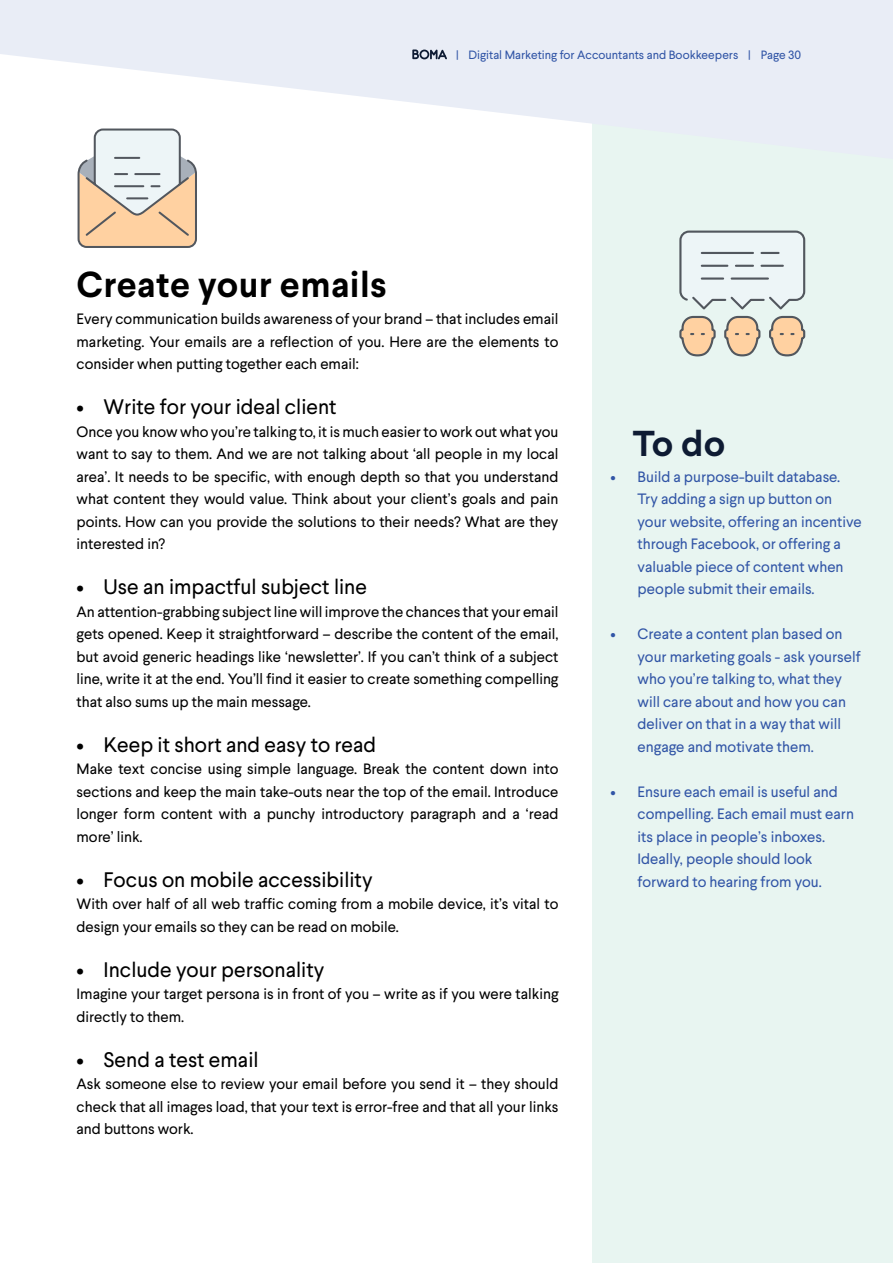
<style>
.page{position:relative;width:893px;height:1263px;background:#fff}
.page>*{position:absolute;margin:0;border:0;box-sizing:border-box;transform-origin:0 0}
.t1{font:700 36px "Larsseit";letter-spacing:.01em;color:#000}
.t2{font:700 36px "Larsseit";color:#0e1b33}
.t3{font:21px "Larsseit";color:#000}
.t4{font:15px/22.5px "Larsseit";color:#000;text-align:justify}
.t5{font:15px/22.5px "Larsseit";color:#3155a6}
.t6{font:12px "Larsseit";color:#3155a6}
</style>
<div class="page">
<div style="left:592px;top:0;width:301px;height:1263px;background:#e8f5f1"></div>
<svg style="left:0;top:0;width:592px;height:124px;fill:#e9edf6"></svg>
<svg style="left:77px;top:128px;width:120px;height:120px;background:#e3d4c3"></svg>
<svg style="left:679px;top:230px;width:127px;height:127px"></svg>
<svg style="left:412px;top:50px;width:35px;height:9px"></svg>
<p class="t6" style="left:456px;top:47px;width:347px">| Digital Marketing for Accountants and Bookkeepers | Page 30</p>
<h1 class="t1" style="left:77px;top:261px;width:312px">Create your emails</h1>
<p class="t4" style="left:77px;top:307px;width:483px">Every communication builds awareness of your brand – that includes email marketing. Your emails are a reflection of you. Here are the elements to consider when putting together each email:</p>
<h2 class="t3" style="left:77px;top:393px;width:262px">• Write for your ideal client</h2>
<p class="t4" style="left:77px;top:420px;width:483px">Once you know who you’re talking to, it is much easier to work out what you want to say to them. And we are not talking about ‘all people in my local area’. It needs to be specific, with enough depth so that you understand what content they would value. Think about your client’s goals and pain points. How can you provide the solutions to their needs? What are they interested in?</p>
<h2 class="t3" style="left:77px;top:573px;width:292px">• Use an impactful subject line</h2>
<p class="t4" style="left:77px;top:600px;width:483px">An attention-grabbing subject line will improve the chances that your email gets opened. Keep it straightforward – describe the content of the email, but avoid generic headings like ‘newsletter’. If you can’t think of a subject line, write it at the end. You’ll find it easier to create something compelling that also sums up the main message.</p>
<h2 class="t3" style="left:77px;top:731px;width:301px">• Keep it short and easy to read</h2>
<p class="t4" style="left:77px;top:757px;width:483px">Make text concise using simple language. Break the content down into sections and keep the main take-outs near the top of the email. Introduce longer form content with a punchy introductory paragraph and a ‘read more’ link.</p>
<h2 class="t3" style="left:77px;top:866px;width:298px">• Focus on mobile accessibility</h2>
<p class="t4" style="left:77px;top:892px;width:483px">With over half of all web traffic coming from a mobile device, it’s vital to design your emails so they can be read on mobile.</p>
<h2 class="t3" style="left:77px;top:956px;width:249px">• Include your personality</h2>
<p class="t4" style="left:77px;top:982px;width:483px">Imagine your target persona is in front of you – write as if you were talking directly to them.</p>
<h2 class="t3" style="left:77px;top:1046px;width:184px">• Send a test email</h2>
<p class="t4" style="left:77px;top:1072px;width:483px">Ask someone else to review your email before you send it – they should check that all images load, that your text is error-free and that all your links and buttons work.</p>
<h1 class="t2" style="left:633px;top:420px;width:94px">To do</h1>
<p class="t5" style="left:638px;top:465px;width:226px;text-indent:-27px">• Build a purpose-built database.<br>Try adding a sign up button on your website, offering an incentive through Facebook, or offering a valuable piece of content when people submit their emails.</p>
<p class="t5" style="left:638px;top:622px;width:225px;text-indent:-27px">• Create a content plan based on your marketing goals - ask yourself who you’re talking to, what they will care about and how you can deliver on that in a way that will engage and motivate them.</p>
<p class="t5" style="left:638px;top:780px;width:218px;text-indent:-27px">• Ensure each email is useful and compelling. Each email must earn its place in people’s inboxes.<br>Ideally, people should look forward to hearing from you.</p>
</div>
